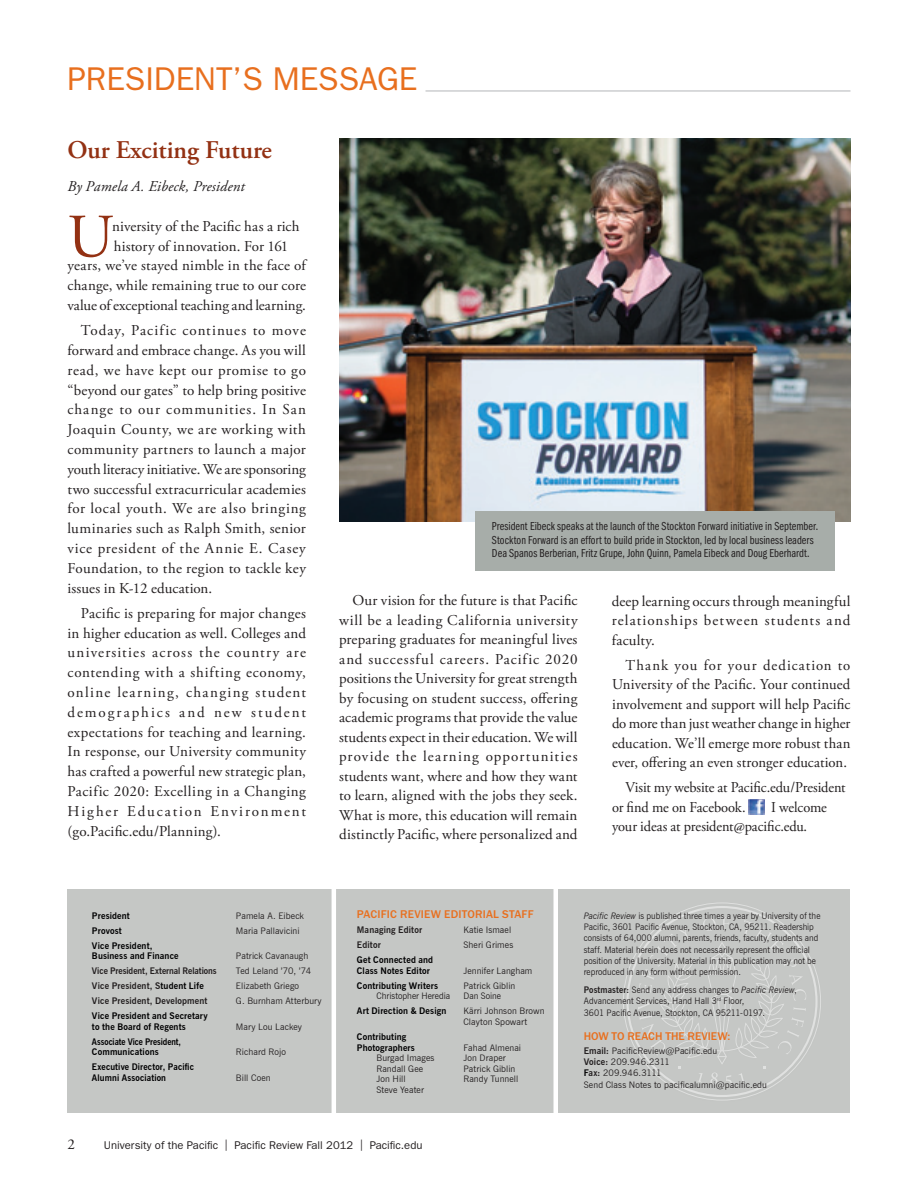
<style>
.page{position:relative;width:918px;height:1188px;background:#fff}
.page>*{position:absolute;margin:0;border:0;box-sizing:border-box;transform-origin:0 0}
.t1{font:61.5px "Adobe Garamond Pro";color:#933113}
.t2{font:33px "ITC Franklin Gothic Std";color:#e86f1e}
.t3{font:600 25.5px "Adobe Garamond Pro";color:#933113}
.t4{font:15px/19.8px "Adobe Garamond Pro";letter-spacing:.01em;color:#231f20;text-align:justify}
.t5{font:15px/19.5px "Adobe Garamond Pro";letter-spacing:-.01em;color:#231f20;scale:.96 1}
.t6{font:italic 15px "Adobe Garamond Pro";letter-spacing:.005em;color:#231f20}
.t7{font:12px/13.5px "ITC Franklin Gothic Std Bk Cp";letter-spacing:.005em;color:#231f20}
.t8{font:500 11.7px "ITC Franklin Gothic Std";letter-spacing:.015em;color:#e86f1e}
.t9{font:11.25px "ITC Franklin Gothic Std";color:#231f20}
.t10{font:9px/11.2px "News Gothic BT";letter-spacing:.005em;color:#231f20;scale:.95 1}
.t11{font:9px/11.2px "News Gothic BT";letter-spacing:.005em;color:#231f20}
.t12{font:700 9px/10.5px "News Gothic BT";letter-spacing:.015em;color:#000001}
.t13{font:700 9px "News Gothic BT";letter-spacing:.015em;color:#231f20}
.t14{font:700 9px/10.5px "News Gothic BT";letter-spacing:.015em;color:#000001;scale:.92 1}
.t15{font:700 9px "News Gothic BT";letter-spacing:-.005em;color:#231f20;scale:.96 1}
.s1{color:#000001}
.s2{font-style:italic}
.s3{font-weight:700}
.s4{font-weight:700;color:#000001}
</style>
<div class="page">
<hr style="left:426px;top:90px;width:424px;height:2px;background:#bcbdc0">
<img style="left:749px;top:799px;width:16px;height:16px">
<div style="left:68px;top:890px;width:782px;height:223px;background:#c5c7c5"></div>
<hr style="left:332px;top:883px;width:4px;height:237px;background:#fff">
<hr style="left:554px;top:883px;width:4px;height:240px;background:#fff">
<img style="left:339px;top:138px;width:511px;height:384px">
<svg style="left:623px;top:902px;width:198px;height:199px"></svg>
<div style="left:475px;top:511px;width:360px;height:59px;background:#a7ada9"></div>
<h2 class="t2" style="left:68px;top:60px;width:351px">PRESIDENT’S MESSAGE</h2>
<h3 class="t3" style="left:68px;top:135px;width:206px">Our Exciting Future</h3>
<p class="t6" style="left:68px;top:177px;width:179px">By Pamela A. Eibeck, President</p>
<h1 class="t1" style="left:68px;top:200px;width:47px">U</h1>
<p class="t4" style="left:112px;top:217px;width:189px">niversity of the Pacific has a rich</p>
<p class="t4" style="left:114px;top:237px;width:176px">history of innovation. For 161</p>
<p class="t4" style="left:67px;top:256px;width:240px">years, we’ve stayed nimble in the face of</p>
<p class="t4" style="left:67px;top:276px;width:240px">change, while remaining true to our core</p>
<p class="t4" style="left:67px;top:296px;width:240px">value of exceptional teaching and learning.</p>
<p class="t4" style="left:67px;top:321px;width:240px;text-indent:14px">Today, Pacific continues to move forward and embrace change. As you will read, we have kept our promise to go “beyond our gates” to help bring positive change to our communities. In San Joaquin County, we are working with community partners to launch a major youth literacy initiative. We are sponsoring two successful extracurricular academies for local youth. We are also bringing luminaries such as Ralph Smith, senior vice president of the Annie E. Casey Foundation, to the region to tackle key issues in K-12 education.</p>
<p class="t4" style="left:67px;top:604px;width:240px;text-indent:14px">Pacific is preparing for major changes in higher education as well. Colleges and universities across the country are contending with a shifting economy, online learning, changing student demographics and new student expectations for teaching and learning.<br>In response, our University community has crafted a powerful new strategic plan, Pacific 2020: Excelling in a Changing Higher Education Environment (go.Pacific.edu/Planning).</p>
<p class="t7" style="left:492px;top:520px;width:328px">President Eibeck speaks at the launch of the Stockton Forward initiative in September.<br>Stockton Forward is an effort to build pride in Stockton, led by local business leaders<br>Dea Spanos Berberian, Fritz Grupe, John Quinn, Pamela Eibeck and Doug Eberhardt.</p>
<p class="t4" style="left:339px;top:591px;width:240px;text-indent:14px">Our vision for the future is that Pacific will be a leading California university preparing graduates for meaningful lives and successful careers. Pacific 2020 positions the University for great strength by focusing on student success, offering academic programs that provide the value students expect in their education. We will provide the learning opportunities students want, where and how they want to learn, aligned with the jobs they seek.<br>What is more, this education will remain distinctly Pacific, where personalized and</p>
<p class="t4" style="left:612px;top:592px;width:240px">deep learning occurs through meaningful relationships between students and faculty.</p>
<p class="t4" style="left:612px;top:656px;width:240px;text-indent:13px">Thank you for your dedication to University of the Pacific. Your continued involvement and support will help Pacific do more than just weather change in higher education. We’ll emerge more robust than ever, offering an even stronger education.</p>
<p class="t5" style="left:612px;top:778px;width:245px;text-indent:13px">Visit my website at Pacific.edu/President or find me on Facebook.</p>
<p class="t5" style="left:612px;top:798px;width:225px;text-indent:159px">I welcome your ideas at president@pacific.edu.</p>
<p class="t12" style="left:92px;top:910px;width:39px">President</p>
<p class="t11" style="left:236px;top:910px;width:70px">Pamela A. Eibeck</p>
<p class="t12" style="left:92px;top:925px;width:31px">Provost</p>
<p class="t11" style="left:236px;top:925px;width:65px">Maria Pallavicini</p>
<p class="t12" style="left:92px;top:940px;width:88px">Vice President,<br>Business and Finance</p>
<p class="t11" style="left:236px;top:950px;width:74px">Patrick Cavanaugh</p>
<p class="t15" style="left:92px;top:966px;width:131px">Vice President, External Relations</p>
<p class="t11" style="left:236px;top:965px;width:77px">Ted Leland ’70, ’74</p>
<p class="t13" style="left:92px;top:981px;width:113px">Vice President, S<span class="s1">tudent Life</span></p>
<p class="t11" style="left:236px;top:980px;width:65px">Elizabeth Griego</p>
<p class="t13" style="left:92px;top:996px;width:117px">Vice President, Development</p>
<p class="t11" style="left:236px;top:995px;width:87px">G. Burnham Atterbury</p>
<p class="t12" style="left:92px;top:1011px;width:117px">Vice President and Secretary to the Board of Regents</p>
<p class="t11" style="left:236px;top:1021px;width:68px">Mary Lou Lackey</p>
<p class="t14" style="left:92px;top:1036px;width:98px">Associate Vice President,<br>Communications</p>
<p class="t11" style="left:236px;top:1046px;width:51px">Richard Rojo</p>
<p class="t12" style="left:92px;top:1062px;width:104px">Executive Director, Pacific<br>Alumni Association</p>
<p class="t11" style="left:236px;top:1072px;width:36px">Bill Coen</p>
<p class="t8" style="left:357px;top:908px;width:178px">PACIFIC REVIEW EDITORIAL STAFF</p>
<p class="t13" style="left:357px;top:924px;width:67px">Managing Editor</p>
<p class="t11" style="left:463px;top:924px;width:49px">Katie Ismael</p>
<p class="t13" style="left:357px;top:939px;width:25px">Editor</p>
<p class="t11" style="left:463px;top:939px;width:51px">Sheri Grimes</p>
<p class="t12" style="left:357px;top:955px;width:78px">Get Connected and<br>Class Notes Editor</p>
<p class="t11" style="left:463px;top:965px;width:70px">Jennifer Langham</p>
<p class="t12" style="left:357px;top:980px;width:83px">Contributing Writers</p>
<p class="t11" style="left:463px;top:980px;width:53px">Patrick Giblin</p>
<p class="t11" style="left:376px;top:990px;width:75px">Christopher Heredia</p>
<p class="t11" style="left:463px;top:990px;width:39px">Dan Soine</p>
<p class="t12" style="left:357px;top:1006px;width:91px">Art Direction &amp; Design</p>
<p class="t11" style="left:463px;top:1006px;width:83px;line-height:10.5px">Kärri Johnson Brown<br>Clayton Spowart</p>
<p class="t12" style="left:357px;top:1031px;width:59px">Contributing<br>Photographers</p>
<p class="t11" style="left:463px;top:1042px;width:59px">Fahad Almenai</p>
<p class="t11" style="left:376px;top:1052px;width:60px">Burgad Images</p>
<p class="t11" style="left:463px;top:1052px;width:44px">Jon Draper</p>
<p class="t11" style="left:376px;top:1063px;width:48px">Randall Gee</p>
<p class="t11" style="left:463px;top:1063px;width:53px">Patrick Giblin</p>
<p class="t11" style="left:376px;top:1073px;width:31px">Jon Hill</p>
<p class="t11" style="left:463px;top:1073px;width:56px">Randy Tunnell</p>
<p class="t11" style="left:376px;top:1084px;width:49px">Steve Yeater</p>
<p class="t10" style="left:584px;top:910px;width:251px"><span class="s2">Pacific Review</span> is published three times a year by University of the Pacific, 3601 Pacific Avenue, Stockton, CA, 95211. Readership consists of 64,000 alumni, parents, friends, faculty, students and staff. Material herein does not necessarily represent the official position of the University. Material in this publication may not be reproduced in any form without permission.</p>
<p class="t10" style="left:584px;top:984px;width:226px"><span class="s3">Postmaster:</span> Send any address changes to <span class="s2">Pacific Review</span>,<br>Advancement Services, Hand Hall 3<sup>rd</sup> Floor,<br>3601 Pacific Avenue, Stockton, CA 95211-0197.</p>
<p class="t8" style="left:584px;top:1029px;width:148px">HOW TO REACH THE REVIEW:</p>
<p class="t11" style="left:584px;top:1045px;width:185px"><span class="s3">Email:</span> PacificReview@Pacific.edu<br><span class="s3">Voice:</span> 209.946.2311<br><span class="s4">F</span><span class="s3">ax:</span> 209.946.3111<br>Send Class Notes to pacificalumni@pacific.edu</p>
<p class="t4" style="left:68px;top:1135px;width:9px">2</p>
<p class="t9" style="left:104px;top:1139px;width:320px">University of the Pacific | Pacific Review Fall 2012 | Pacific.edu</p>
</div>
